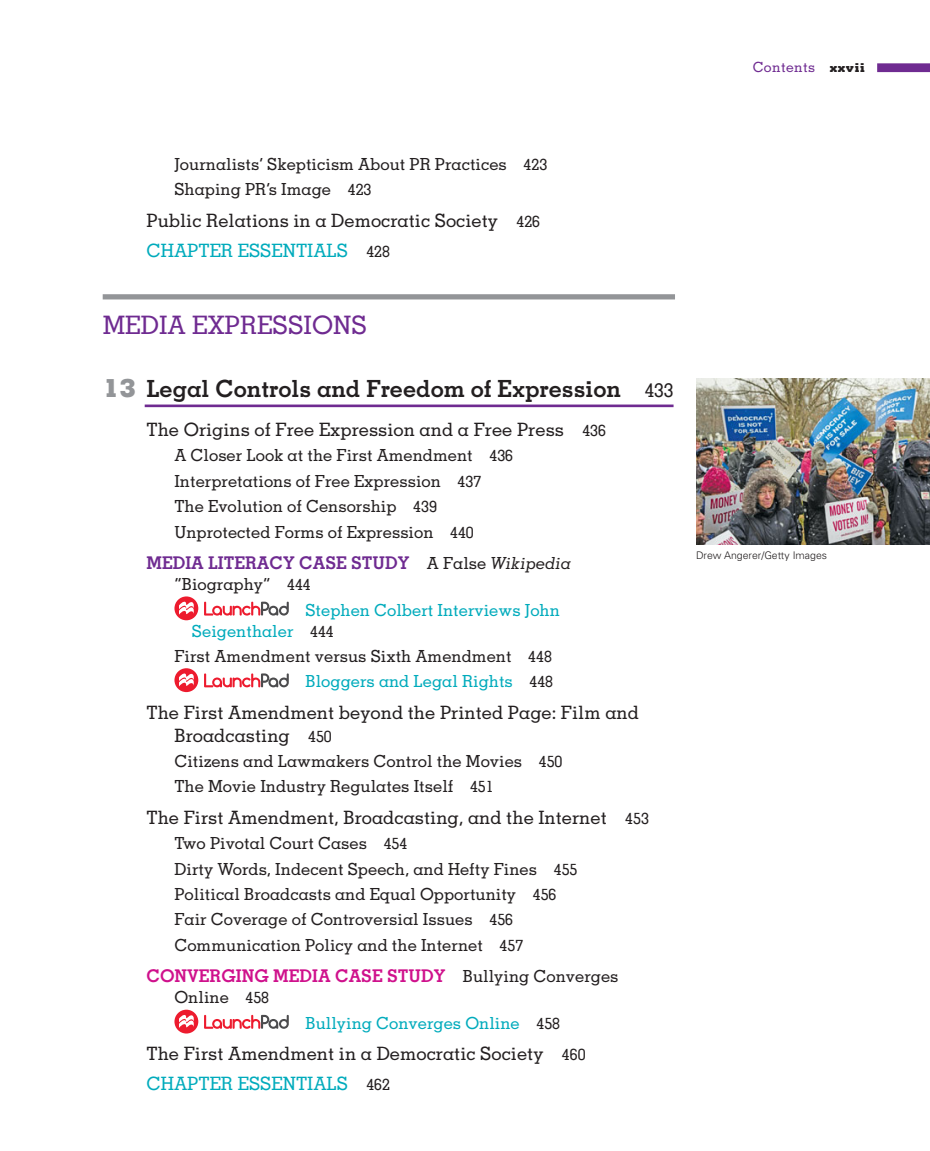
<style>
.page{position:relative;width:930px;height:1151px;background:#fff}
.page>*{position:absolute;margin:0;border:0;box-sizing:border-box;transform-origin:0 0}
.t1{font:500 25.38px "Memphis LT Std";color:#6f2b91}
.t2{font:700 23.62px "Memphis LT Std";color:#231f20}
.t3{font:500 18.38px/29.8px "Memphis LT Std";color:#231f20}
.t4{font:700 17.5px "Memphis LT Std";color:#cf118c}
.t5{font:700 17.5px "Memphis LT Std";color:#6f2b91}
.t6{font:500 16.62px/25.4px "Memphis LT Std";color:#231f20}
.t7{font:500 16.62px/25.4px "Memphis LT Std";color:#00abbc}
.t8{font:500 14px "Memphis LT Std";letter-spacing:.025em;color:#6f2b91}
.t9{font:300 10.5px "Univers LT Std";color:#231f20}
.s1{font-weight:800;font-size:12.25px;color:#231f20}
.s2{font-size:15.75px}
.s3{color:#00abbc}
.s4{font-weight:800;font-size:25.38px;color:#939598}
.s5{font-weight:500;font-size:19.25px}
.s6{font-weight:500;font-size:16.62px;color:#231f20}
.s7{font-weight:500;font-style:italic;font-size:16.62px;color:#231f20}
.s8{color:#231f20}
.s9{font-size:15.75px;color:#231f20}
</style>
<div class="page">
<div style="left:877px;top:63px;width:53px;height:9px;background:#6f2b91"></div>
<div style="left:103px;top:294px;width:572px;height:5px;background:#939598"></div>
<hr style="left:145px;top:404px;width:528px;height:3px;background:#6f2b91">
<div style="left:174px;top:596px;width:24px;height:24px;background:#ed1b2e;border-radius:50%"></div>
<svg style="left:179px;top:601px;width:15px;height:14px"></svg>
<svg style="left:204px;top:601px;width:85px;height:14px"></svg>
<div style="left:174px;top:668px;width:24px;height:24px;background:#ed1b2e;border-radius:50%"></div>
<svg style="left:179px;top:673px;width:15px;height:14px"></svg>
<svg style="left:204px;top:673px;width:85px;height:14px"></svg>
<div style="left:174px;top:1009px;width:24px;height:24px;background:#ed1b2e;border-radius:50%"></div>
<svg style="left:179px;top:1015px;width:15px;height:13px"></svg>
<svg style="left:204px;top:1014px;width:85px;height:14px"></svg>
<img style="left:696px;top:378px;width:234px;height:166px">
<p class="t8" style="left:753px;top:61px;width:114px">Contents <span class="s1">xxvii</span></p>
<p class="t6" style="left:174px;top:152px;width:374px">Journalists’ Skepticism About PR Practices <span class="s2">423<br></span>Shaping PR’s Image <span class="s2">423</span></p>
<p class="t3" style="left:146px;top:206px;width:395px">Public Relations in a Democratic Society <span class="s2">426<br></span><span class="s3">CHAPTER ESSENTIALS</span> <span class="s2">428</span></p>
<h1 class="t1" style="left:103px;top:312px;width:266px">MEDIA EXPRESSIONS</h1>
<h2 class="t2" style="left:103px;top:377px;width:572px"><span class="s4">13</span> Legal Controls and Freedom of Expression <span class="s5">433</span></h2>
<p class="t3" style="left:146px;top:415px;width:461px">The Origins of Free Expression and a Free Press <span class="s2">436</span></p>
<p class="t6" style="left:174px;top:444px;width:340px">A Closer Look at the First Amendment <span class="s2">436<br></span>Interpretations of Free Expression <span class="s2">437<br></span>The Evolution of Censorship <span class="s2">439<br></span>Unprotected Forms of Expression <span class="s2">440</span></p>
<p class="t5" style="left:146px;top:554px;width:426px">MEDIA LITERACY CASE STUDY <span class="s6">A False</span> <span class="s7">Wikipedia</span></p>
<p class="t7" style="left:305px;top:572px;width:256px;text-indent:-131px"><span class="s8">“Biography”</span> <span class="s9">444<br></span>Stephen Colbert Interviews John</p>
<p class="t7" style="left:192px;top:619px;width:143px">Seigenthaler <span class="s9">444</span></p>
<p class="t6" style="left:174px;top:644px;width:379px">First Amendment versus Sixth Amendment <span class="s2">448</span></p>
<p class="t7" style="left:306px;top:669px;width:249px">Bloggers and Legal Rights <span class="s9">448</span></p>
<p class="t3" style="left:174px;top:702px;width:466px;line-height:22.8px;text-indent:-28px">The First Amendment beyond the Printed Page: Film and<br>Broadcasting <span class="s2">450</span></p>
<p class="t6" style="left:174px;top:749px;width:390px">Citizens and Lawmakers Control the Movies <span class="s2">450<br></span>The Movie Industry Regulates Itself <span class="s2">451</span></p>
<p class="t3" style="left:146px;top:803px;width:504px">The First Amendment, Broadcasting, and the Internet <span class="s2">453</span></p>
<p class="t6" style="left:174px;top:831px;width:404px">Two Pivotal Court Cases <span class="s2">454<br></span>Dirty Words, Indecent Speech, and Hefty Fines <span class="s2">455<br></span>Political Broadcasts and Equal Opportunity <span class="s2">456<br></span>Fair Coverage of Controversial Issues <span class="s2">456<br></span>Communication Policy and the Internet <span class="s2">457</span></p>
<p class="t4" style="left:146px;top:967px;width:474px">CONVERGING MEDIA CASE STUDY <span class="s6">Bullying Converges</span></p>
<p class="t6" style="left:174px;top:985px;width:96px">Online <span class="s2">458</span></p>
<p class="t7" style="left:306px;top:1011px;width:256px">Bullying Converges Online <span class="s9">458</span></p>
<p class="t3" style="left:146px;top:1039px;width:441px">The First Amendment in a Democratic Society <span class="s2">460<br></span><span class="s3">CHAPTER ESSENTIALS</span> <span class="s2">462</span></p>
<p class="t9" style="left:696px;top:550px;width:133px">Drew Angerer/Getty Images</p>
</div>
